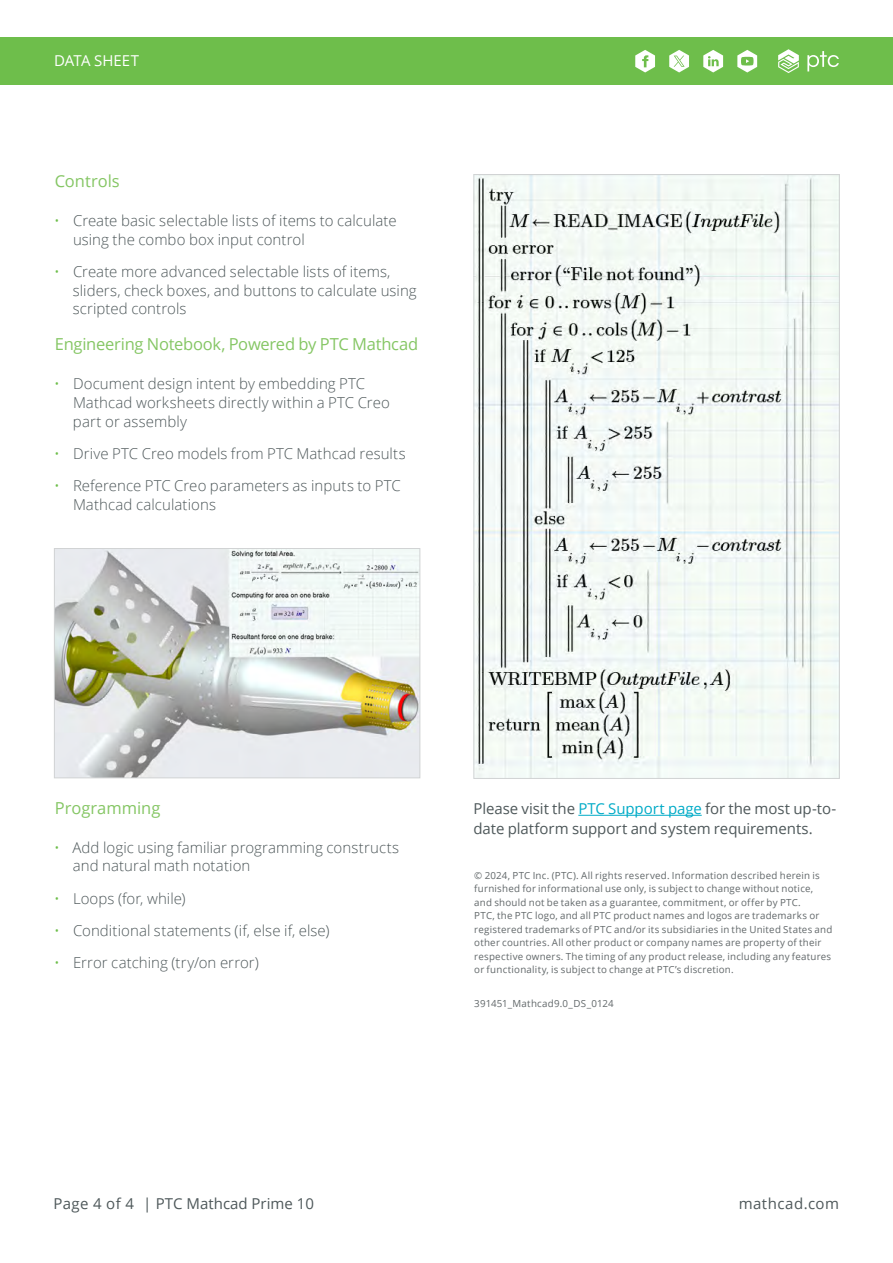
<style>
.page{position:relative;width:893px;height:1263px;background:#fff}
.page>*{position:absolute;margin:0;border:0;box-sizing:border-box;transform-origin:0 0}
.t1{font:16.5px "Open Sans";letter-spacing:-.01em;color:#85c664}
.t2{font:300 15px/18.8px "Open Sans";letter-spacing:.005em;color:#4e585a}
.t3{font:15px/20.2px "Open Sans";color:#4e585a}
.t4{font:15px "Open Sans";letter-spacing:.03em;color:#4e585a}
.t5{font:15px "Open Sans";color:#fff}
.t6{font:9.75px/13.5px "Open Sans";letter-spacing:.025em;color:#62686a}
.s1{color:#6ebe4b}
.s2{color:#00abc7}
</style>
<div class="page">
<div style="left:0;top:37px;width:893px;height:48px;background:#6ebe4b"></div>
<svg style="left:778px;top:49px;width:21px;height:24px"></svg>
<svg style="left:807px;top:51px;width:32px;height:20px"></svg>
<svg style="left:635px;top:50px;width:20px;height:22px"></svg>
<svg style="left:703px;top:50px;width:20px;height:22px"></svg>
<svg style="left:737px;top:50px;width:20px;height:22px"></svg>
<svg style="left:669px;top:50px;width:20px;height:22px"></svg>
<img style="left:475px;top:176px;width:363px;height:601px">
<img style="left:56px;top:550px;width:362px;height:226px">
<div style="left:54px;top:548px;width:366px;height:230px;border:1px solid #d1d3d4"></div>
<hr style="left:578px;top:815px;width:124px;height:1px;background:#00abc7">
<h2 class="t5" style="left:54px;top:50px;width:87px">DATA SHEET</h2>
<h1 class="t1" style="left:55px;top:169px;width:67px">Controls</h1>
<h2 class="t2" style="left:73px;top:211px;width:325px;text-indent:-19px"><span class="s1">•</span> Create basic selectable lists of items to calculate using the combo box input control</h2>
<h2 class="t2" style="left:73px;top:262px;width:345px;text-indent:-19px"><span class="s1">•</span> Create more advanced selectable lists of items, sliders, check boxes, and buttons to calculate using scripted controls</h2>
<h1 class="t1" style="left:55px;top:333px;width:365px">Engineering Notebook, Powered by PTC Mathcad</h1>
<h2 class="t2" style="left:73px;top:374px;width:318px;text-indent:-19px"><span class="s1">•</span> Document design intent by embedding PTC<br>Mathcad worksheets directly within a PTC Creo part or assembly</h2>
<h2 class="t2" style="left:54px;top:444px;width:353px"><span class="s1">•</span> Drive PTC Creo models from PTC Mathcad results</h2>
<h2 class="t2" style="left:73px;top:476px;width:329px;text-indent:-19px"><span class="s1">•</span> Reference PTC Creo parameters as inputs to PTC<br>Mathcad calculations</h2>
<h1 class="t1" style="left:55px;top:796px;width:107px">Programming</h1>
<h2 class="t2" style="left:73px;top:837px;width:328px;text-indent:-18px"><span class="s1">•</span> Add logic using familiar programming constructs and natural math notation</h2>
<h2 class="t2" style="left:54px;top:888px;width:133px"><span class="s1">•</span> Loops (for, while)</h2>
<h2 class="t2" style="left:54px;top:921px;width:277px"><span class="s1">•</span> Conditional statements (if, else if, else)</h2>
<h2 class="t2" style="left:54px;top:953px;width:206px"><span class="s1">•</span> Error catching (try/on error)</h2>
<h2 class="t3" style="left:473px;top:798px;width:364px">Please visit the <span class="s2">PTC Support page</span> for the most up-to&shy;date platform support and system requirements.</h2>
<p class="t6" style="left:474px;top:868px;width:360px">© 2024, PTC Inc. (PTC). All rights reserved. Information described herein is furnished for informational use only, is subject to change without notice, and should not be taken as a guarantee, commitment, or offer by PTC.<br>PTC, the PTC logo, and all PTC product names and logos are trademarks or registered trademarks of PTC and/or its subsidiaries in the United States and other countries. All other product or company names are property of their respective owners. The timing of any product release, including any features or functionality, is subject to change at PTC’s discretion.</p>
<p class="t6" style="left:474px;top:996px;width:141px">391451_Mathcad9.0_DS_0124</p>
<h2 class="t3" style="left:53px;top:1193px;width:262px">Page 4 of 4 | PTC Mathcad Prime 10</h2>
<h2 class="t4" style="left:739px;top:1193px;width:102px">mathcad.com</h2>
</div>
